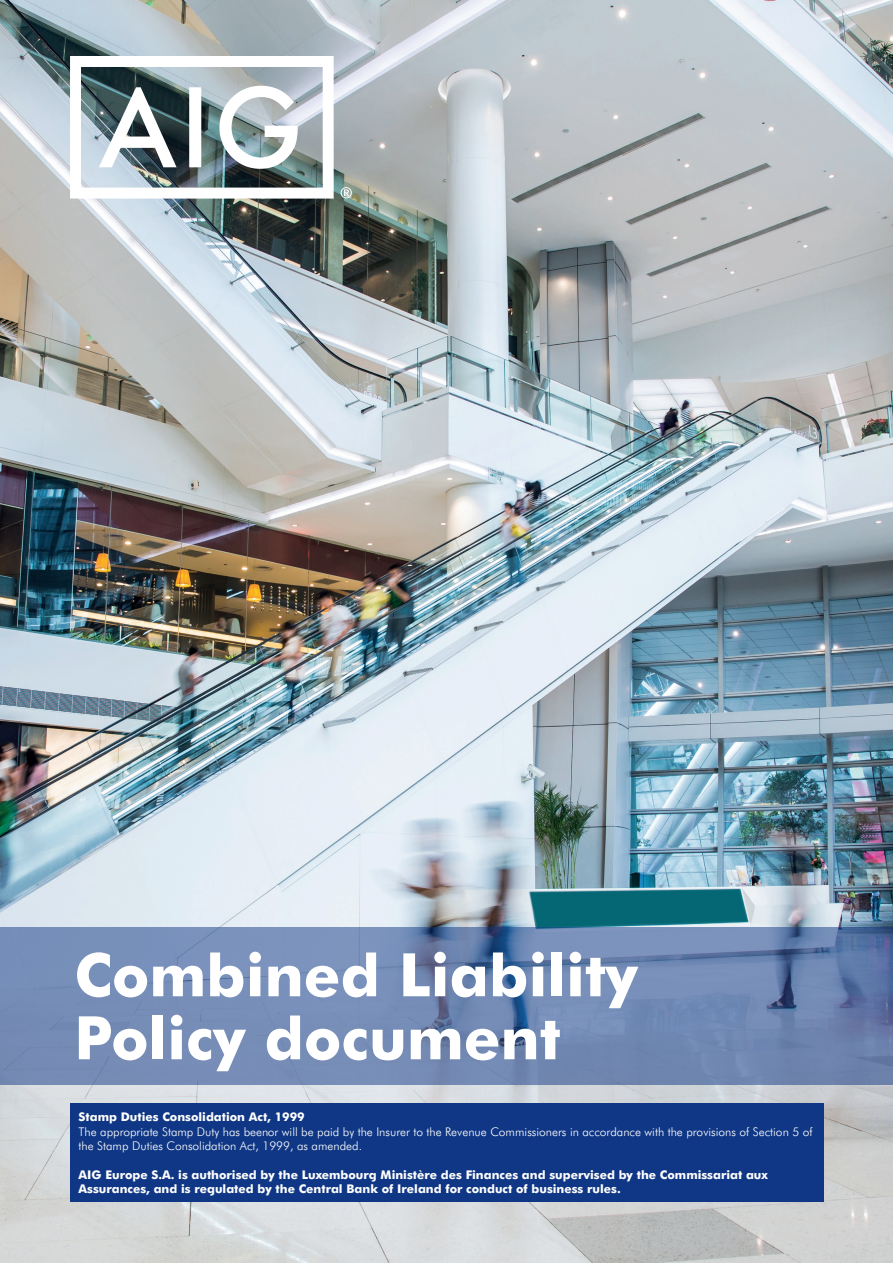
<style>
.page{position:relative;width:893px;height:1263px;background:#fff}
.page>*{position:absolute;margin:0;border:0;box-sizing:border-box;transform-origin:0 0}
.t1{font:700 60px/63px "AIG Futura";color:#fff}
.t2{font:700 12px/14.4px "AIG Futura";color:#fff}
.t3{font:300 12px/14.4px "AIG Futura";color:#fff}
</style>
<div class="page">
<img style="left:0;top:0;width:893px;height:1263px">
<svg style="left:0;top:927px;width:893px;height:157px;background:#7087b2"></svg>
<img style="left:70px;top:56px;width:264px;height:143px">
<svg style="left:341px;top:187px;width:11px;height:11px"></svg>
<div style="left:70px;top:1104px;width:753px;height:98px;background:#103785"></div>
<h1 class="t1" style="left:74px;top:943px;width:565px">Combined Liability<br>Policy document</h1>
<p class="t2" style="left:79px;top:1110px;width:228px">Stamp Duties Consolidation Act, 1999</p>
<p class="t3" style="left:79px;top:1124px;width:735px">The appropriate Stamp Duty has been or will be paid by the Insurer to the Revenue Commissioners in accordance with the provisions of Section 5 of the Stamp Duties Consolidation Act, 1999, as amended.</p>
<p class="t2" style="left:79px;top:1167px;width:691px">AIG Europe S.A. is authorised by the Luxembourg Ministère des Finances and supervised by the Commissariat aux<br>Assurances, and is regulated by the Central Bank of Ireland for conduct of business rules.</p>
</div>
